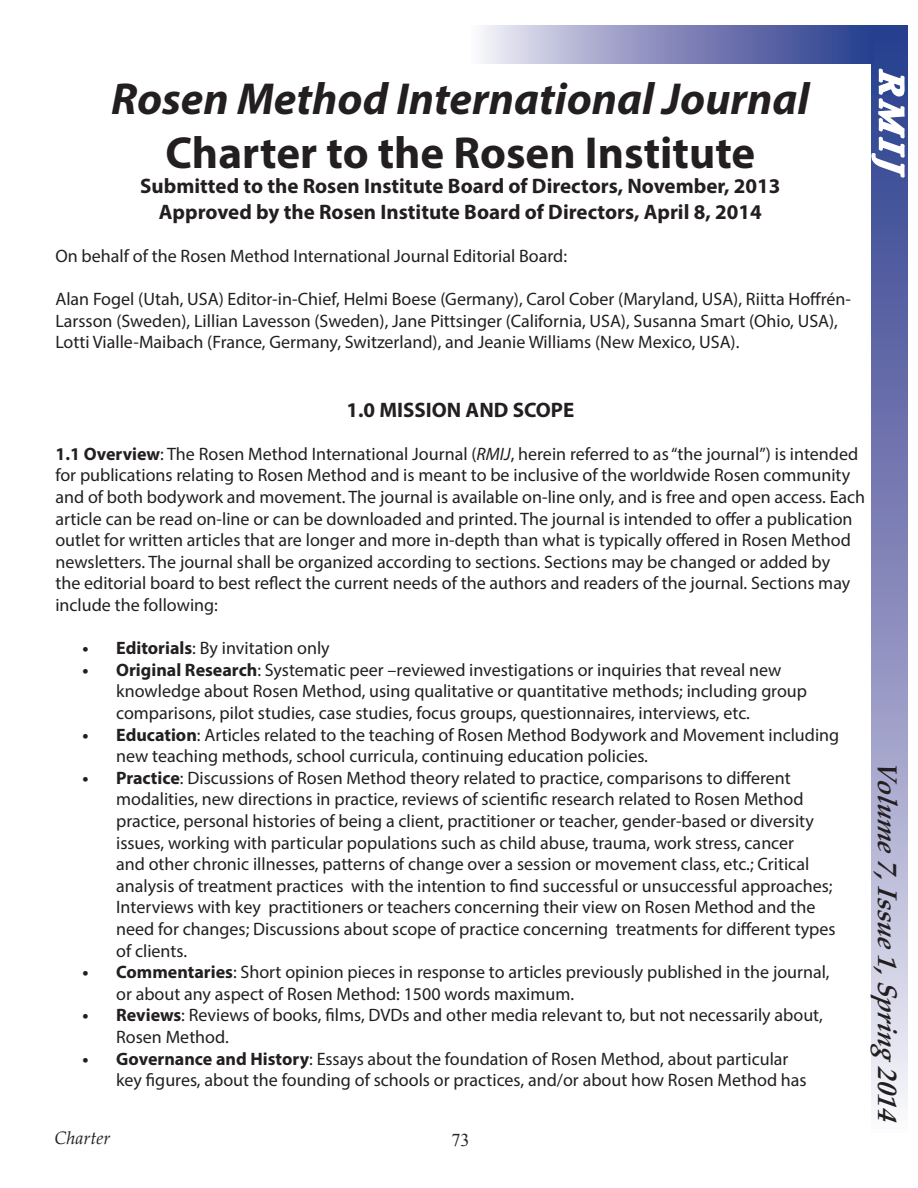
<style>
.page{position:relative;width:918px;height:1188px;background:#fff}
.page>*{position:absolute;margin:0;border:0;box-sizing:border-box;transform-origin:0 0}
.t1{font:italic 700 45px "Myriad Pro";color:#231f20}
.t2{font:700 45px "Myriad Pro";color:#231f20}
.t3{font:italic 700 33px "Palatino Linotype";color:#fff}
.t4{font:italic 700 27px "Palatino Linotype";color:#231f20}
.t5{font:700 21px "Myriad Pro";color:#231f20}
.t6{font:18px/21.6px "Myriad Pro";color:#231f20}
.t7{font:italic 18px "Palatino Linotype";color:#231f20}
.t8{font:18px "Times New Roman";color:#231f20}
.s1{font-weight:700}
.s2{font-style:italic}
</style>
<div class="page">
<svg style="left:872px;top:258px;width:36px;height:845px;background:#9b9dc6"></svg>
<svg style="left:870px;top:25px;width:38px;height:233px;background:#596aa7"></svg>
<svg style="left:482px;top:26px;width:391px;height:37px;background:#868cbc"></svg>
<p class="t1" style="left:111px;top:70px;width:700px">Rosen Method International Journal</p>
<p class="t2" style="left:165px;top:124px;width:592px">Charter to the Rosen Institute</p>
<p class="t5" style="left:140px;top:173px;width:642px">Submitted to the Rosen Institute Board of Directors, November, 2013</p>
<p class="t5" style="left:159px;top:198px;width:604px">Approved by the Rosen Institute Board of Directors, April 8, 2014</p>
<p class="t6" style="left:55px;top:245px;width:513px">On behalf of the Rosen Method International Journal Editorial Board:</p>
<p class="t6" style="left:55px;top:288px;width:797px">Alan Fogel (Utah, USA) Editor-in-Chief, Helmi Boese (Germany), Carol Cober (Maryland, USA), Riitta Hoffrén-<br>Larsson (Sweden), Lillian Lavesson (Sweden), Jane Pittsinger (California, USA), Susanna Smart (Ohio, USA),<br>Lotti Vialle-Maibach (France, Germany, Switzerland), and Jeanie Williams (New Mexico, USA).</p>
<p class="t3" style="left:915px;top:70px;width:111px;rotate:90deg">RMIJ</p>
<p class="t5" style="left:346px;top:396px;width:230px">1.0 MISSION AND SCOPE</p>
<p class="t6" style="left:55px;top:443px;width:811px"><span class="s1">1.1 Overview</span>: The Rosen Method International Journal (<span class="s2">RMIJ</span>, herein referred to as “the journal”) is intended for publications relating to Rosen Method and is meant to be inclusive of the worldwide Rosen community and of both bodywork and movement. The journal is available on-line only, and is free and open access. Each article can be read on-line or can be downloaded and printed. The journal is intended to offer a publication outlet for written articles that are longer and more in-depth than what is typically offered in Rosen Method newsletters. The journal shall be organized according to sections. Sections may be changed or added by<br>the editorial board to best reflect the current needs of the authors and readers of the journal. Sections may include the following:</p>
<p class="t6" style="left:82px;top:637px;width:249px"><span class="s1">• Editorials</span>: By invitation only</p>
<p class="t6" style="left:116px;top:659px;width:692px;text-indent:-34px"><span class="s1">• Original Research</span>: Systematic peer –reviewed investigations or inquiries that reveal new knowledge about Rosen Method, using qualitative or quantitative methods; including group comparisons, pilot studies, case studies, focus groups, questionnaires, interviews, etc.</p>
<p class="t6" style="left:116px;top:724px;width:725px;text-indent:-34px"><span class="s1">• Education</span>: Articles related to the teaching of Rosen Method Bodywork and Movement including new teaching methods, school curricula, continuing education policies.</p>
<p class="t6" style="left:116px;top:767px;width:721px;text-indent:-34px"><span class="s1">• Practice</span>: Discussions of Rosen Method theory related to practice, comparisons to different modalities, new directions in practice, reviews of scientific research related to Rosen Method practice, personal histories of being a client, practitioner or teacher, gender-based or diversity issues, working with particular populations such as child abuse, trauma, work stress, cancer<br>and other chronic illnesses, patterns of change over a session or movement class, etc.; Critical analysis of treatment practices with the intention to find successful or unsuccessful approaches; Interviews with key practitioners or teachers concerning their view on Rosen Method and the need for changes; Discussions about scope of practice concerning treatments for different types of clients.</p>
<p class="t6" style="left:116px;top:961px;width:715px;text-indent:-34px"><span class="s1">• Commentaries</span>: Short opinion pieces in response to articles previously published in the journal, or about any aspect of Rosen Method: 1500 words maximum.</p>
<p class="t6" style="left:116px;top:1004px;width:708px;text-indent:-34px"><span class="s1">• Reviews</span>: Reviews of books, films, DVDs and other media relevant to, but not necessarily about,<br>Rosen Method.</p>
<p class="t6" style="left:116px;top:1048px;width:692px;text-indent:-34px"><span class="s1">• Governance and History</span>: Essays about the foundation of Rosen Method, about particular key figures, about the founding of schools or practices, and/or about how Rosen Method has</p>
<p class="t4" style="left:906px;top:761px;width:367px;rotate:90deg">Volume 7,Issue 1,Spring2014</p>
<p class="t7" style="left:55px;top:1125px;width:57px">Charter</p>
<p class="t8" style="left:451px;top:1128px;width:19px">73</p>
</div>
